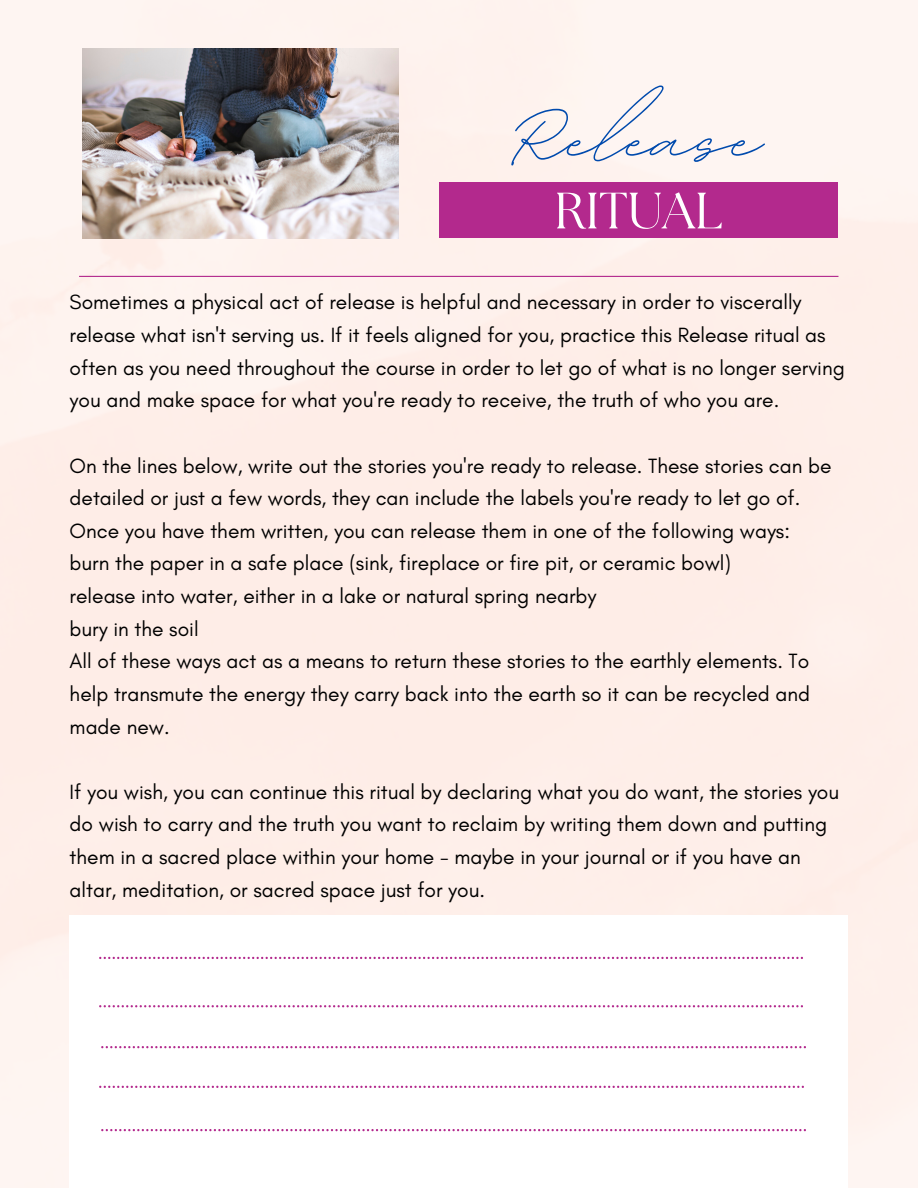
<style>
.page{position:relative;width:918px;height:1188px;background:#fff}
.page>*{position:absolute;margin:0;border:0;box-sizing:border-box;transform-origin:0 0}
.t1{font:136.2px "BD Script";letter-spacing:.005em;color:#004aad}
.t2{font:51px "The Seasons";color:#fff}
.t3{font:21px/32.7px "Glacial Indifference";color:#000}
</style>
<div class="page">
<img style="left:0;top:0;width:918px;height:1188px">
<hr style="left:79px;top:276px;width:759px;height:1px;background:#b3298d">
<div style="left:440px;top:182px;width:398px;height:56px;background:#b3298d"></div>
<img style="left:82px;top:49px;width:317px;height:190px">
<svg style="left:70px;top:916px;width:778px;height:272px"></svg>
<svg style="left:99px;top:957px;width:704px;height:2px"></svg>
<svg style="left:101px;top:1046px;width:705px;height:2px"></svg>
<svg style="left:99px;top:1005px;width:704px;height:2px"></svg>
<svg style="left:99px;top:1086px;width:705px;height:2px"></svg>
<svg style="left:101px;top:1129px;width:705px;height:2px"></svg>
<h1 class="t1" style="left:509px;top:48px;width:254px">Release</h1>
<h2 class="t2" style="left:554px;top:188px;width:170px">RITUAL</h2>
<p class="t3" style="left:70px;top:286px;width:777px">Sometimes a physical act of release is helpful and necessary in order to viscerally release what isn't serving us. If it feels aligned for you, practice this Release ritual as often as you need throughout the course in order to let go of what is no longer serving you and make space for what you're ready to receive, the truth of who you are.</p>
<p class="t3" style="left:70px;top:449px;width:763px">On the lines below, write out the stories you're ready to release. These stories can be detailed or just a few words, they can include the labels you're ready to let go of.<br>Once you have them written, you can release them in one of the following ways: burn the paper in a safe place (sink, fireplace or fire pit, or ceramic bowl)<br>release into water, either in a lake or natural spring nearby<br>bury in the soil<br>All of these ways act as a means to return these stories to the earthly elements. To help transmute the energy they carry back into the earth so it can be recycled and made new.</p>
<p class="t3" style="left:70px;top:775px;width:771px">If you wish, you can continue this ritual by declaring what you do want, the stories you do wish to carry and the truth you want to reclaim by writing them down and putting them in a sacred place within your home - maybe in your journal or if you have an altar, meditation, or sacred space just for you.</p>
</div>
